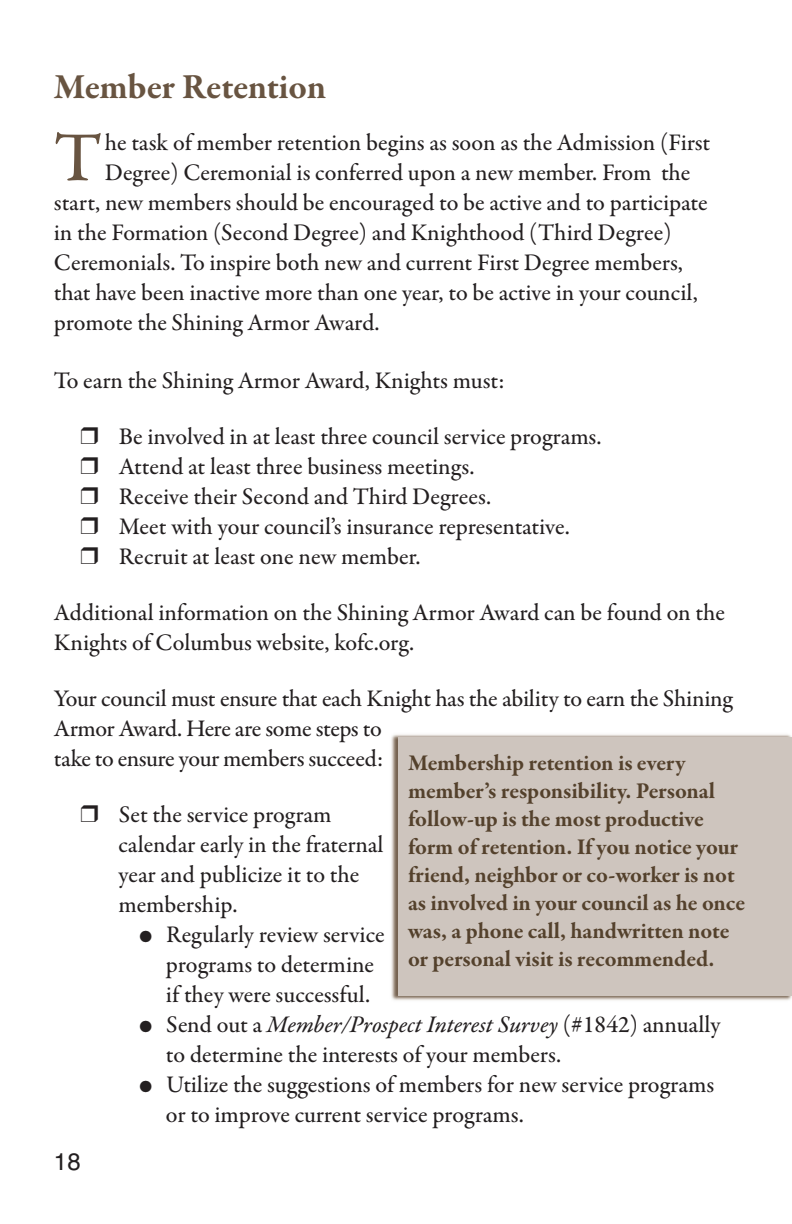
<style>
.page{position:relative;width:792px;height:1224px;background:#fff}
.page>*{position:absolute;margin:0;border:0;box-sizing:border-box;transform-origin:0 0}
.t1{font:500 70.8px "Garamond Premr Pro";color:#685441}
.t2{font:700 36px "Garamond Premr Pro";letter-spacing:-.015em;color:#685441}
.t3{font:500 24px/30px "Garamond Premr Pro";letter-spacing:-.005em;color:#231f20}
.t4{font:24px "Garamond Premr Pro Med It";letter-spacing:-.005em;color:#231f20}
.t5{font:24px "Helvetica";color:#231f20}
.t6{font:700 23px/28px "Garamond Premr Pro";letter-spacing:-.005em;color:#54412c}
.s1{font-family:"Garamond Premr Pro";font-weight:500}
</style>
<div class="page">
<img style="left:391px;top:734px;width:401px;height:267px">
<div style="left:398px;top:737px;width:394px;height:258px;background:#cec5be"></div>
<h2 class="t2" style="left:54px;top:73px;width:274px">Member Retention</h2>
<h1 class="t1" style="left:54px;top:130px;width:49px">T</h1>
<p class="t3" style="left:105px;top:130px;width:607px">he task of member retention begins as soon as the Admission (First</p>
<p class="t3" style="left:105px;top:160px;width:587px">Degree) Ceremonial is conferred upon a new member. From the</p>
<p class="t3" style="left:54px;top:190px;width:655px">start, new members should be encouraged to be active and to participate</p>
<p class="t3" style="left:54px;top:220px;width:619px">in the Formation (Second Degree) and Knighthood (Third Degree)</p>
<p class="t3" style="left:54px;top:250px;width:630px">Ceremonials. To inspire both new and current First Degree members,</p>
<p class="t3" style="left:54px;top:280px;width:645px">that have been inactive more than one year, to be active in your council,</p>
<p class="t3" style="left:54px;top:310px;width:327px">promote the Shining Armor Award.</p>
<p class="t3" style="left:54px;top:368px;width:452px">To earn the Shining Armor Award, Knights must:</p>
<p class="t3" style="left:119px;top:424px;width:484px">Be involved in at least three council service programs.<br>Attend at least three business meetings.<br>Receive their Second and Third Degrees.<br>Meet with your council’s insurance representative.<br>Recruit at least one new member.</p>
<p class="t3" style="left:54px;top:600px;width:672px">Additional information on the Shining Armor Award can be found on the<br>Knights of Columbus website, kofc.org.</p>
<p class="t3" style="left:54px;top:686px;width:680px">Your council must ensure that each Knight has the ability to earn the Shining<br>Armor Award. Here are some steps to<br>take to ensure your members succeed:</p>
<p class="t3" style="left:118px;top:802px;width:267px">Set the service program calendar early in the fraternal year and publicize it to the membership.</p>
<p class="t3" style="left:166px;top:922px;width:220px;text-indent:-27px">● Regularly review service programs to determine if they were successful.</p>
<p class="t4" style="left:139px;top:1015px;width:583px">● <span class="s1">Send out a</span> Member/Prospect Interest Survey <span class="s1">(#1842) annually</span></p>
<p class="t3" style="left:166px;top:1042px;width:397px">to determine the interests of your members.</p>
<p class="t3" style="left:166px;top:1072px;width:550px;text-indent:-27px">● Utilize the suggestions of members for new service programs or to improve current service programs.</p>
<p class="t5" style="left:54px;top:1148px;width:28px">18</p>
<p class="t6" style="left:408px;top:750px;width:339px">Membership retention is every member’s responsibility. Personal follow-up is the most productive form of retention. If you notice your friend, neighbor or co-worker is not as involved in your council as he once was, a phone call, handwritten note or personal visit is recommended.</p>
</div>
